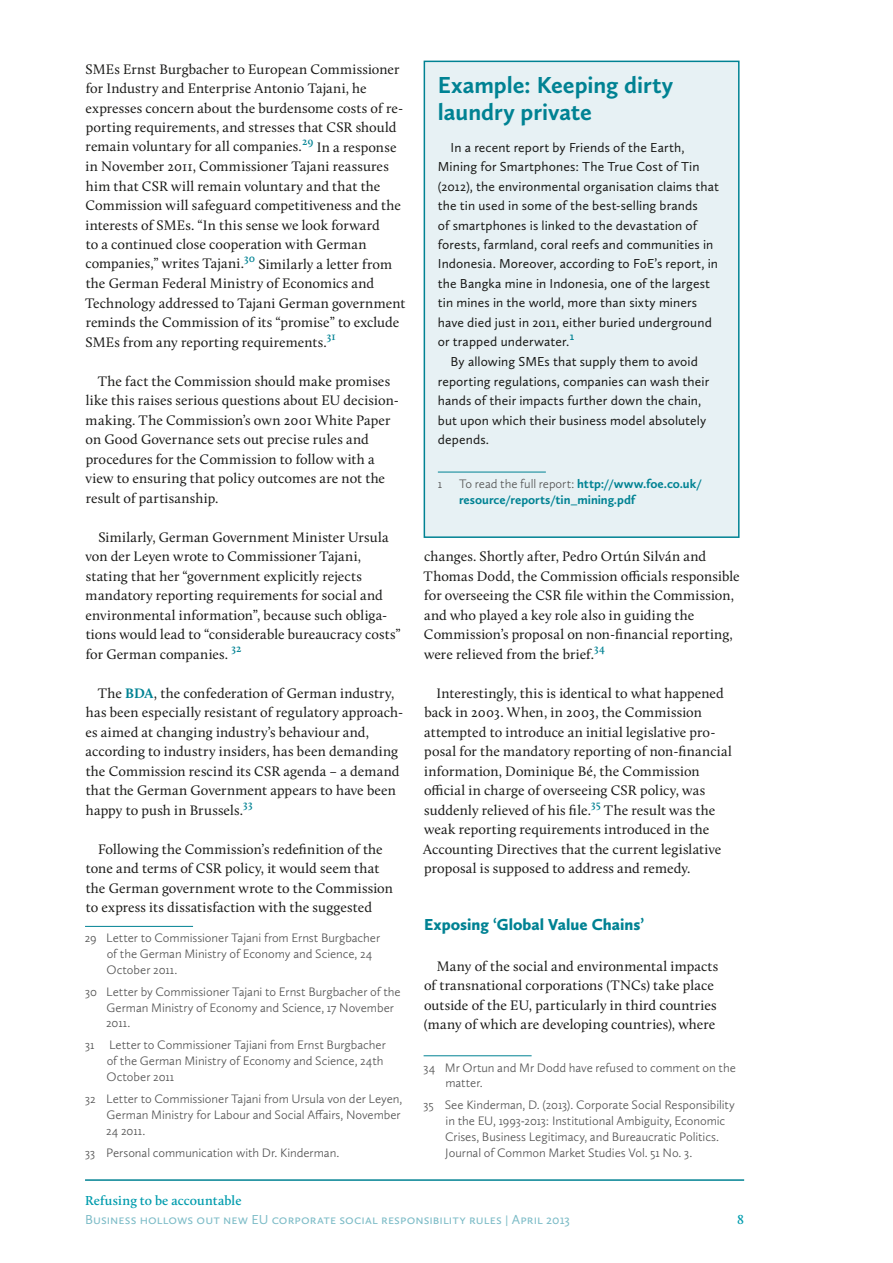
<style>
.page{position:relative;width:893px;height:1263px;background:#fff}
.page>*{position:absolute;margin:0;border:0;box-sizing:border-box;transform-origin:0 0}
.t1{font:700 24px/27px "Calluna Sans";letter-spacing:-.005em;color:#008293}
.t2{font:900 16.5px "Calluna Sans";color:#008293}
.t3{font:14.25px/19.5px "Calluna";letter-spacing:.005em;color:#1a1a18}
.t4{font:13.5px/19.5px "Calluna Sans";letter-spacing:.005em;color:#1a1a18}
.t5{font:13.5px "Calluna Sans";color:#7dbcc7}
.t6{font:600 13.5px "Calluna";letter-spacing:.005em;color:#009cad}
.t7{font:300 12.75px/15.8px "Calluna Sans";letter-spacing:-.005em;color:#565656}
.t8{font:700 12.75px/15.8px "Calluna Sans";letter-spacing:-.005em;color:#008293}
.t9{font:600 11.25px "Calluna Sans";color:#008293}
.s1{font-weight:700;color:#008293}
.s2{font-weight:300;color:#565656}
</style>
<div class="page">
<hr style="left:85px;top:1179px;width:659px;height:2px;background:#008293">
<hr style="left:85px;top:926px;width:108px;height:1px;background:#008293">
<hr style="left:424px;top:1055px;width:108px;height:1px;background:#008293">
<div style="left:424px;top:61px;width:315px;height:476px;background:#e7f1f4"></div>
<hr style="left:438px;top:472px;width:108px;height:1px;background:#008293">
<div style="left:424px;top:61px;width:316px;height:477px;border:2px solid #008293"></div>
<p class="t3" style="left:85px;top:59px;width:322px">SMEs Ernst Burgbacher to European Commissioner for Industry and Enterprise Antonio Tajani, he expresses concern about the burdensome costs of re&shy;porting requirements, and stresses that CSR should remain voluntary for all companies.<sup>29</sup> In a response in November 2011, Commissioner Tajani reassures him that CSR will remain voluntary and that the Commission will safeguard competitiveness and the interests of SMEs. “In this sense we look forward<br>to a continued close cooperation with German companies,” writes Tajani.<sup>30</sup> Similarly a letter from the German Federal Ministry of Economics and Technology addressed to Tajani German government reminds the Commission of its “promise” to exclude SMEs from any reporting requirements.<sup>31</sup></p>
<p class="t3" style="left:85px;top:371px;width:315px;text-indent:12px">The fact the Commission should make promises like this raises serious questions about EU decision&shy;making. The Commission’s own 2001 White Paper on Good Governance sets out precise rules and procedures for the Commission to follow with a view to ensuring that policy outcomes are not the result of partisanship.</p>
<p class="t3" style="left:85px;top:527px;width:317px;text-indent:13px">Similarly, German Government Minister Ursula von der Leyen wrote to Commissioner Tajani, stating that her “government explicitly rejects mandatory reporting requirements for social and environmental information”, because such obliga&shy;tions would lead to “considerable bureaucracy costs” for German companies. <sup>32</sup></p>
<p class="t3" style="left:85px;top:683px;width:319px;text-indent:12px">The <span class="s1">BDA</span>, the confederation of German industry, has been especially resistant of regulatory approach&shy;es aimed at changing industry’s behaviour and, according to industry insiders, has been demanding the Commission rescind its CSR agenda – a demand that the German Government appears to have been happy to push in Brussels.<sup>33</sup></p>
<p class="t3" style="left:86px;top:839px;width:309px;text-indent:12px">Following the Commission’s redefinition of the tone and terms of CSR policy, it would seem that the German government wrote to the Commission to express its dissatisfaction with the suggested</p>
<p class="t7" style="left:107px;top:930px;width:275px;text-indent:-22px">29 Letter to Commissioner Tajani from Ernst Burgbacher of the German Ministry of Economy and Science, 24<br>October 2011.</p>
<p class="t7" style="left:106px;top:983px;width:296px;text-indent:-21px">30 Letter by Commissioner Tajani to Ernst Burgbacher of the<br>German Ministry of Economy and Science, 17 November<br>2011.</p>
<p class="t7" style="left:107px;top:1037px;width:281px;text-indent:-22px">31 Letter to Commissioner Tajiani from Ernst Burgbacher of the German Ministry of Economy and Science, 24th<br>October 2011</p>
<p class="t7" style="left:106px;top:1091px;width:298px;text-indent:-21px">32 Letter to Commissioner Tajani from Ursula von der Leyen,<br>German Ministry for Labour and Social Affairs, November<br>24 2011.</p>
<p class="t7" style="left:85px;top:1144px;width:256px">33 Personal communication with Dr. Kinderman.</p>
<h1 class="t1" style="left:438px;top:71px;width:237px">Example: Keeping dirty laundry private</h1>
<p class="t4" style="left:438px;top:137px;width:283px;text-indent:13px">In a recent report by Friends of the Earth, Mining for Smartphones: The True Cost of Tin (2012), the environmental organisation claims that the tin used in some of the best-selling brands<br>of smartphones is linked to the devastation of forests, farmland, coral reefs and communities in Indonesia. Moreover, according to FoE’s report, in the Bangka mine in Indonesia, one of the largest tin mines in the world, more than sixty miners have died just in 2011, either buried underground or trapped underwater.</p>
<p class="t9" style="left:570px;top:329px;width:6px">1</p>
<p class="t4" style="left:438px;top:352px;width:273px;text-indent:13px">By allowing SMEs that supply them to avoid reporting regulations, companies can wash their hands of their impacts further down the chain, but upon which their business model absolutely depends.</p>
<p class="t7" style="left:438px;top:475px;width:6px">1</p>
<p class="t8" style="left:459px;top:475px;width:245px"><span class="s2">To read the full report:</span> http://www.foe.co.uk/ resource/reports/tin_mining.pdf</p>
<p class="t3" style="left:424px;top:546px;width:318px">changes. Shortly after, Pedro Ortún Silván and Thomas Dodd, the Commission officials responsible for overseeing the CSR file within the Commission, and who played a key role also in guiding the Commission’s proposal on non-financial reporting, were relieved from the brief.<sup>34</sup></p>
<p class="t3" style="left:423px;top:683px;width:310px;text-indent:13px">Interestingly, this is identical to what happened back in 2003. When, in 2003, the Commission attempted to introduce an initial legislative pro&shy;posal for the mandatory reporting of non-financial information, Dominique Bé, the Commission official in charge of overseeing CSR policy, was suddenly relieved of his file.<sup>35</sup> The result was the weak reporting requirements introduced in the Accounting Directives that the current legislative proposal is supposed to address and remedy.</p>
<p class="t2" style="left:424px;top:914px;width:221px">Exposing ‘Global Value Chains’</p>
<p class="t3" style="left:424px;top:956px;width:296px;text-indent:13px">Many of the social and environmental impacts of transnational corporations (TNCs) take place outside of the EU, particularly in third countries (many of which are developing countries), where</p>
<p class="t7" style="left:445px;top:1059px;width:292px;text-indent:-22px">34 Mr Ortun and Mr Dodd have refused to comment on the matter.</p>
<p class="t7" style="left:445px;top:1097px;width:291px;text-indent:-21px">35 See Kinderman, D. (2013). Corporate Social Responsibility in the EU, 1993-2013: Institutional Ambiguity, Economic Crises, Business Legitimacy, and Bureaucratic Politics.<br>Journal of Common Market Studies Vol. 51 No. 3.</p>
<p class="t6" style="left:85px;top:1192px;width:158px">Refusing to be accountable</p>
<p class="t5" style="left:85px;top:1211px;width:486px">Business hollows out new EU corporate social responsibility rules | April 2013</p>
<p class="t6" style="left:737px;top:1211px;width:8px">8</p>
</div>
